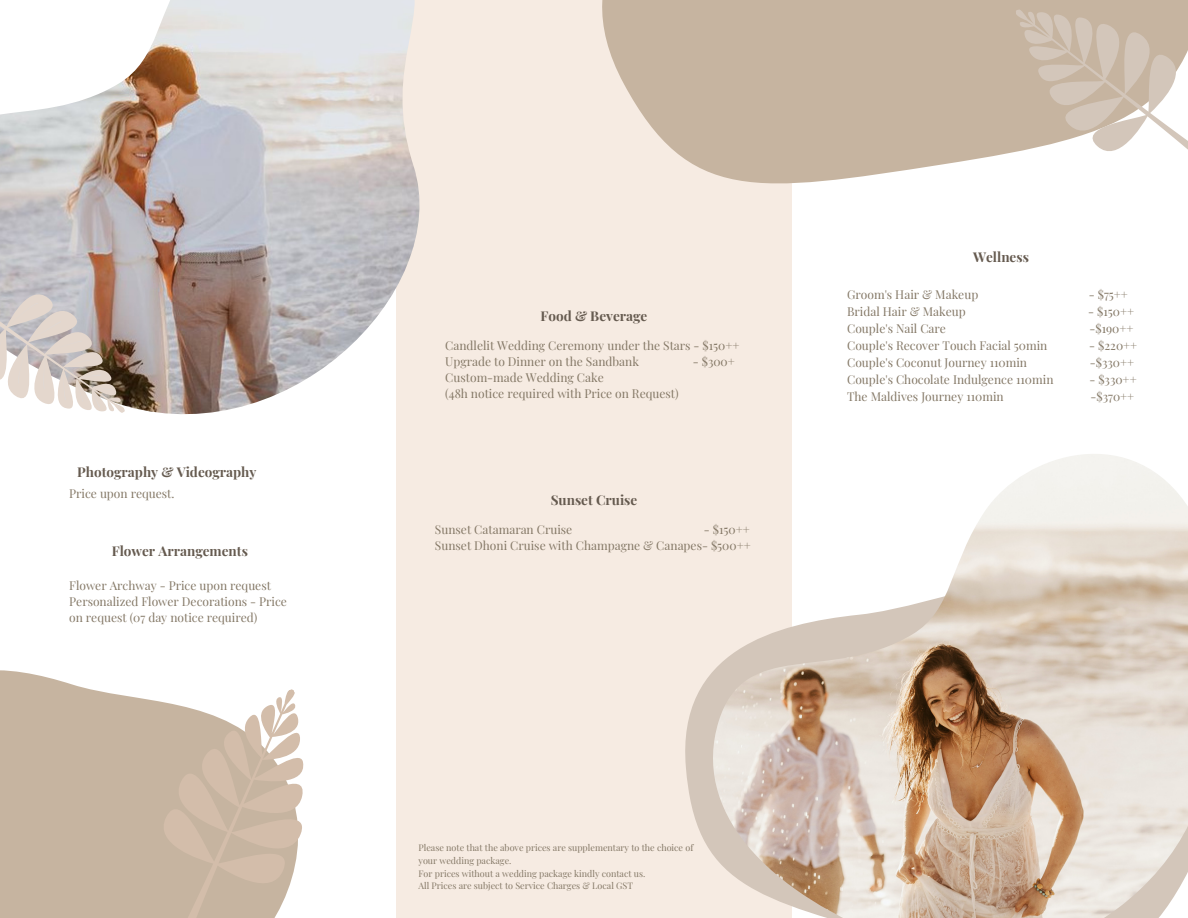
<style>
.page{position:relative;width:1188px;height:918px;background:#fff}
.page>*{position:absolute;margin:0;border:0;box-sizing:border-box;transform-origin:0 0}
.t1{font:700 13.5px "Playfair Display";color:#655a4f}
.t2{font:12px/16px "Playfair Display";color:#837765}
.t3{font:9px/12.8px "Playfair Display";color:#837765}
</style>
<div class="page">
<div style="left:396px;top:0;width:396px;height:918px;background:#f6ebe2"></div>
<svg style="left:685px;top:672px;width:28px;height:182px;fill:#d3c6ba"></svg>
<div style="left:0;top:670px;width:92px;height:248px;background:#c6b4a0"></div>
<img style="left:0;top:0;width:419px;height:414px">
<svg style="left:92px;top:689px;width:202px;height:229px;background:#c9b8a6"></svg>
<svg style="left:143px;top:692px;width:161px;height:203px;background:#d2c2b1"></svg>
<svg style="left:0;top:249px;width:125px;height:165px;background:#c7bcb7"></svg>
<img style="left:713px;top:454px;width:475px;height:464px">
<svg style="left:602px;top:0;width:413px;height:184px;background:#ccbca9"></svg>
<svg style="left:1015px;top:0;width:173px;height:152px;background:#d2c4b6"></svg>
<p class="t1" style="left:77px;top:462px;width:181px">Photography &amp; Videography</p>
<p class="t2" style="left:69px;top:485px;width:107px">Price upon request.</p>
<p class="t1" style="left:112px;top:541px;width:138px">Flower Arrangements</p>
<p class="t2" style="left:69px;top:577px;width:219px">Flower Archway - Price upon request<br>Personalized Flower Decorations - Price on request (07 day notice required)</p>
<p class="t1" style="left:541px;top:307px;width:108px">Food &amp; Beverage</p>
<p class="t2" style="left:445px;top:337px;width:296px">Candlelit Wedding Ceremony under the Stars - $150++<br>Upgrade to Dinner on the Sandbank</p>
<p class="t2" style="left:693px;top:353px;width:44px">- $300+</p>
<p class="t2" style="left:445px;top:369px;width:235px">Custom-made Wedding Cake<br>(48h notice required with Price on Request)</p>
<p class="t1" style="left:551px;top:491px;width:88px">Sunset Cruise</p>
<p class="t2" style="left:435px;top:521px;width:139px">Sunset Catamaran Cruise</p>
<p class="t2" style="left:435px;top:521px;width:317px;text-align:right">- $150++<br>Sunset Dhoni Cruise with Champagne &amp; Canapes- $500++</p>
<p class="t1" style="left:973px;top:247px;width:57px">Wellness</p>
<p class="t2" style="left:847px;top:286px;width:133px">Groom's Hair &amp; Makeup</p>
<p class="t2" style="left:1089px;top:286px;width:41px">- $75++</p>
<p class="t2" style="left:847px;top:303px;width:120px">Bridal Hair &amp; Makeup</p>
<p class="t2" style="left:1088px;top:303px;width:47px">- $150++</p>
<p class="t2" style="left:847px;top:320px;width:100px">Couple's Nail Care</p>
<p class="t2" style="left:1089px;top:320px;width:46px">-$190++</p>
<p class="t2" style="left:847px;top:337px;width:202px">Couple's Recover Touch Facial 50min</p>
<p class="t2" style="left:1089px;top:337px;width:50px">- $220++</p>
<p class="t2" style="left:847px;top:354px;width:182px">Couple's Coconut Journey 110min</p>
<p class="t2" style="left:1090px;top:354px;width:46px">-$330++</p>
<p class="t2" style="left:847px;top:371px;width:208px">Couple's Chocolate Indulgence 110min</p>
<p class="t2" style="left:1089px;top:371px;width:49px">- $330++</p>
<p class="t2" style="left:847px;top:388px;width:158px">The Maldives Journey 110min</p>
<p class="t2" style="left:1090px;top:388px;width:45px">-$370++</p>
<p class="t3" style="left:419px;top:841px;width:276px">Please note that the above prices are supplementary to the choice of your wedding package.<br>For prices without a wedding package kindly contact us.<br>All Prices are subject to Service Charges &amp; Local GST</p>
</div>
